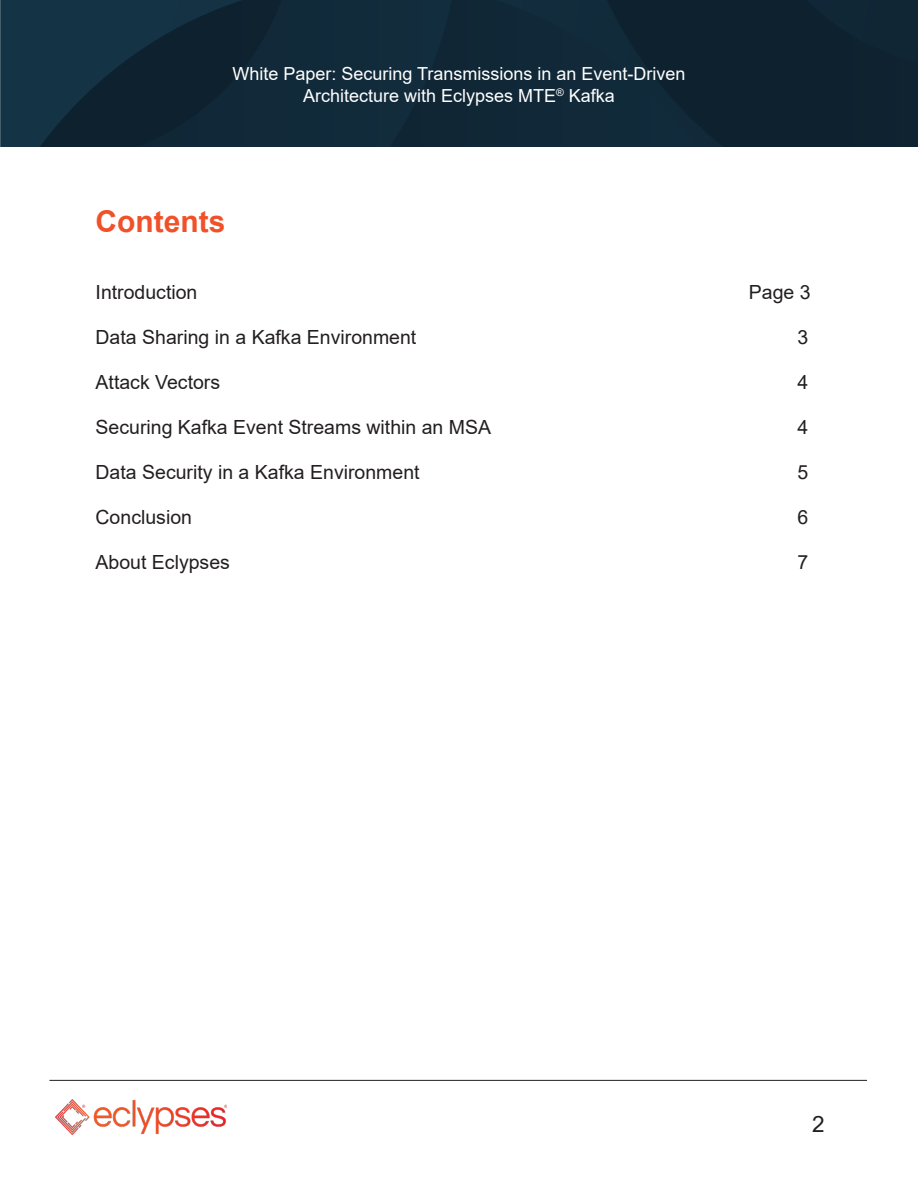
<style>
.page{position:relative;width:918px;height:1188px;background:#fff}
.page>*{position:absolute;margin:0;border:0;box-sizing:border-box;transform-origin:0 0}
.t1{font:700 30px "Arial";color:#f15128}
.t2{font:22.5px "Arial";color:#231f20}
.t3{font:19.5px "Arial";color:#231f20}
.t4{font:18px/21.6px "Arial";color:#fff;text-align:center}
</style>
<div class="page">
<img style="left:0;top:0;width:918px;height:147px">
<hr style="left:49px;top:1080px;width:818px;height:1px;background:#231f20">
<img style="left:55px;top:1100px;width:172px;height:34px">
<p class="t4" style="left:232px;top:63px;width:455px">White Paper: Securing Transmissions in an Event-Driven<br>Architecture with Eclypses MTE<sup>®</sup> Kafka</p>
<p class="t1" style="left:96px;top:201px;width:131px">Contents</p>
<p class="t3" style="left:96px;top:279px;width:103px">Introduction</p>
<p class="t3" style="left:749px;top:279px;width:63px">Page 3</p>
<p class="t3" style="left:96px;top:324px;width:322px">Data Sharing in a Kafka Environment</p>
<p class="t3" style="left:798px;top:324px;width:12px">3</p>
<p class="t3" style="left:96px;top:369px;width:126px">Attack Vectors</p>
<p class="t3" style="left:798px;top:369px;width:12px">4</p>
<p class="t3" style="left:96px;top:414px;width:397px">Securing Kafka Event Streams within an MSA</p>
<p class="t3" style="left:798px;top:414px;width:12px">4</p>
<p class="t3" style="left:96px;top:459px;width:326px">Data Security in a Kafka Environment</p>
<p class="t3" style="left:798px;top:459px;width:12px">5</p>
<p class="t3" style="left:96px;top:504px;width:98px">Conclusion</p>
<p class="t3" style="left:798px;top:504px;width:12px">6</p>
<p class="t3" style="left:96px;top:549px;width:136px">About Eclypses</p>
<p class="t3" style="left:798px;top:549px;width:12px">7</p>
<p class="t2" style="left:812px;top:1109px;width:14px">2</p>
</div>
